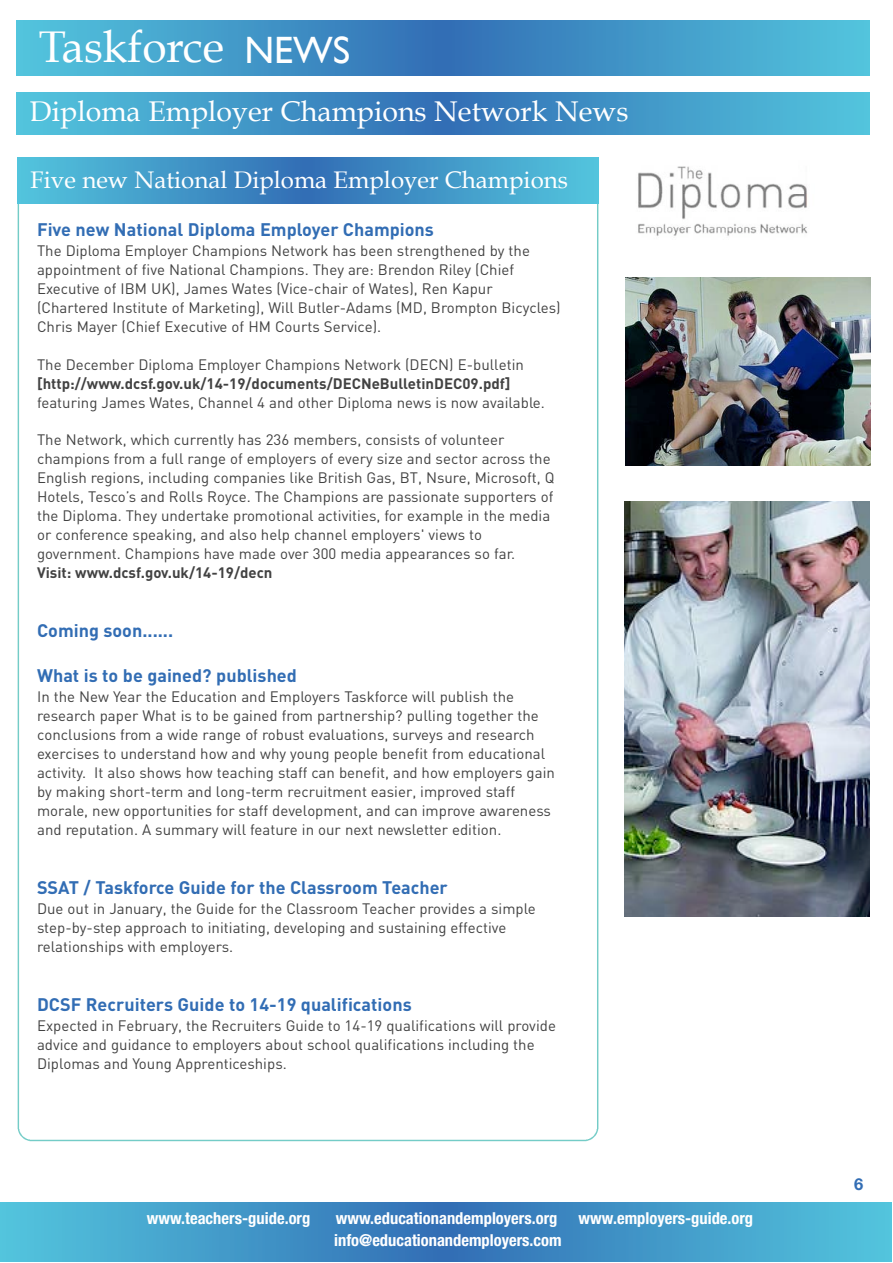
<style>
.page{position:relative;width:893px;height:1263px;background:#fff}
.page>*{position:absolute;margin:0;border:0;box-sizing:border-box;transform-origin:0 0}
.t1{font:44.4px "Book Antiqua";color:#fff}
.t2{font:28.5px "Book Antiqua";color:#fff}
.t3{font:24px "Book Antiqua";color:#fff}
.t4{font:700 18px "DIN";color:#326db4}
.t5{font:700 condensed 16.5px "Helvetica Neue";color:#fff}
.t6{font:700 16.5px "Helvetica Neue";color:#326db4}
.t7{font:15px/18.9px "DIN";color:#424242}
.t8{font:700 15px "DIN";color:#424242}
.s1{font-family:"Gill Sans";font-size:38.1px}
</style>
<div class="page">
<img style="left:17px;top:21px;width:852px;height:54px">
<img style="left:625px;top:502px;width:244px;height:415px">
<img style="left:0;top:1202px;width:892px;height:59px">
<img style="left:17px;top:93px;width:852px;height:42px">
<svg style="left:18px;top:203px;width:580px;height:938px"></svg>
<img style="left:17px;top:158px;width:581px;height:45px">
<img style="left:626px;top:278px;width:244px;height:187px">
<img style="left:638px;top:166px;width:170px;height:70px">
<h1 class="t1" style="left:39px;top:21px;width:313px">Taskforce <span class="s1">NEWS</span></h1>
<h2 class="t2" style="left:30px;top:95px;width:600px">Diploma Employer Champions Network News</h2>
<h3 class="t3" style="left:31px;top:166px;width:539px">Five new National Diploma Employer Champions</h3>
<p class="t4" style="left:37px;top:222px;width:398px">Five new National Diploma Employer Champions</p>
<p class="t7" style="left:37px;top:243px;width:525px">The Diploma Employer Champions Network has been strengthened by the appointment of five National Champions. They are: Brendon Riley (Chief Executive of IBM UK), James Wates (Vice-chair of Wates), Ren Kapur (Chartered Institute of Marketing), Will Butler-Adams (MD, Brompton Bicycles)<br>Chris Mayer (Chief Executive of HM Courts Service).</p>
<p class="t7" style="left:37px;top:356px;width:488px">The December Diploma Employer Champions Network (DECN) E-bulletin</p>
<p class="t8" style="left:37px;top:377px;width:475px">[http://www.dcsf.gov.uk/14-19/documents/DECNeBulletinDEC09.pdf]</p>
<p class="t7" style="left:37px;top:394px;width:509px">featuring James Wates, Channel 4 and other Diploma news is now available.</p>
<p class="t7" style="left:37px;top:432px;width:519px">The Network, which currently has 236 members, consists of volunteer champions from a full range of employers of every size and sector across the English regions, including companies like British Gas, BT, Nsure, Microsoft, Q Hotels, Tesco’s and Rolls Royce. The Champions are passionate supporters of the Diploma. They undertake promotional activities, for example in the media or conference speaking, and also help channel employers' views to government. Champions have made over 300 media appearances so far.</p>
<p class="t8" style="left:37px;top:566px;width:237px">Visit: www.dcsf.gov.uk/14-19/decn</p>
<p class="t4" style="left:37px;top:622px;width:138px">Coming soon......</p>
<p class="t4" style="left:37px;top:668px;width:261px">What is to be gained? published</p>
<p class="t7" style="left:37px;top:689px;width:519px">In the New Year the Education and Employers Taskforce will publish the research paper What is to be gained from partnership? pulling together the conclusions from a wide range of robust evaluations, surveys and research exercises to understand how and why young people benefit from educational activity. It also shows how teaching staff can benefit, and how employers gain by making short-term and long-term recruitment easier, improved staff morale, new opportunities for staff development, and can improve awareness and reputation. A summary will feature in our next newsletter edition.</p>
<p class="t4" style="left:37px;top:879px;width:412px">SSAT / Taskforce Guide for the Classroom Teacher</p>
<p class="t7" style="left:37px;top:900px;width:500px">Due out in January, the Guide for the Classroom Teacher provides a simple step-by-step approach to initiating, developing and sustaining effective relationships with employers.</p>
<p class="t4" style="left:37px;top:997px;width:376px">DCSF Recruiters Guide to 14-19 qualifications</p>
<p class="t7" style="left:37px;top:1018px;width:520px">Expected in February, the Recruiters Guide to 14-19 qualifications will provide advice and guidance to employers about school qualifications including the<br>Diplomas and Young Apprenticeships.</p>
<p class="t5" style="left:147px;top:1212px;width:165px">www.teachers-guide.org</p>
<p class="t5" style="left:336px;top:1212px;width:223px">www.educationandemployers.org</p>
<p class="t5" style="left:578px;top:1212px;width:176px">www.employers-guide.org</p>
<p class="t5" style="left:334px;top:1235px;width:229px">info@educationandemployers.com</p>
<p class="t6" style="left:854px;top:1178px;width:11px">6</p>
</div>
